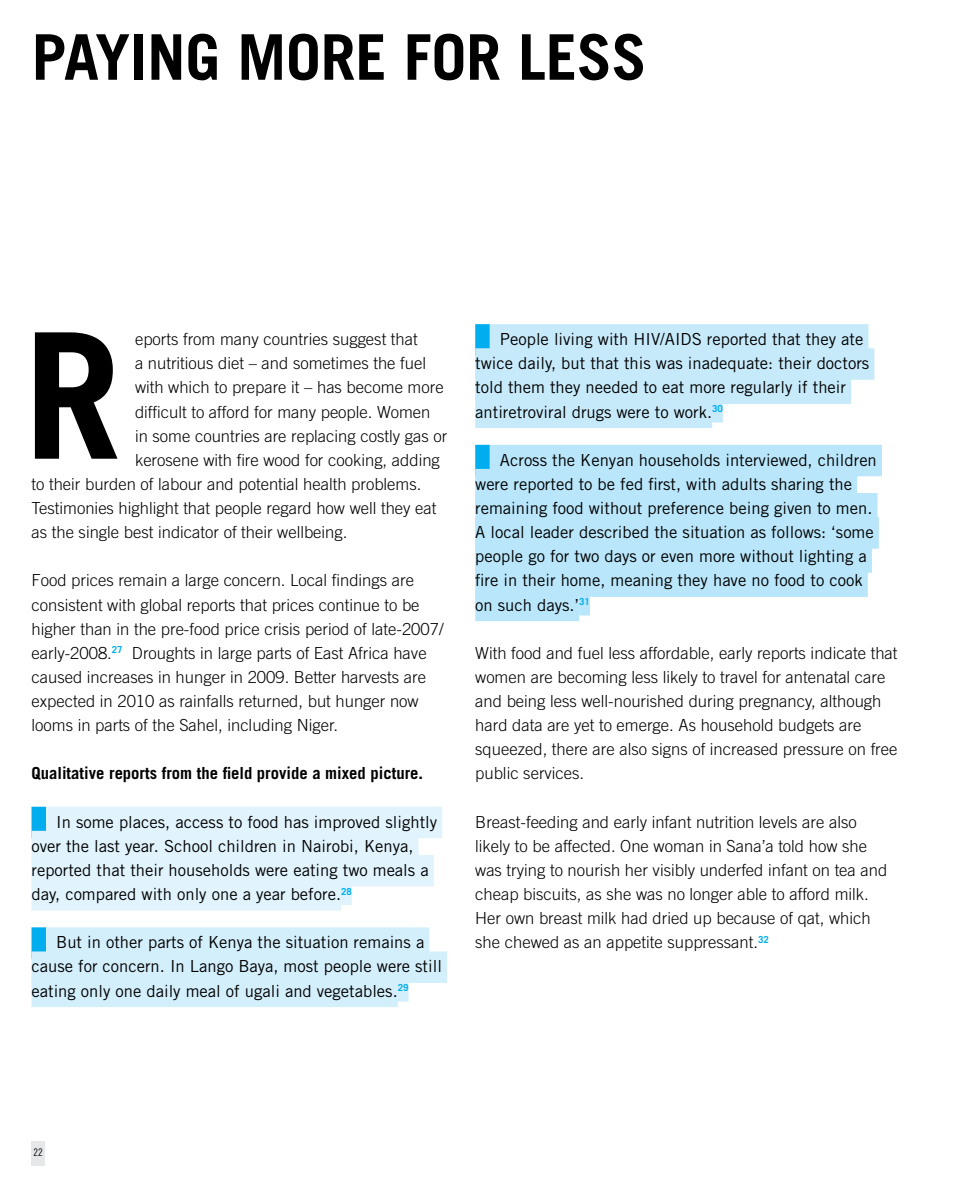
<style>
.page{position:relative;width:961px;height:1197px;background:#fff}
.page>*{position:absolute;margin:0;border:0;box-sizing:border-box;transform-origin:0 0}
.t1{font:700 175px "Trade Gothic";color:#000}
.t2{font:700 63px "Trade Gothic";letter-spacing:-.005em;color:#000}
.t3{font:300 16.62px/24.2px "Trade Gothic";color:#000}
.t4{font:16.62px/24.2px "Trade Gothic";color:#000}
.t5{font:700 16.62px "Trade Gothic";color:#000}
.t6{font:10.5px "Trade Gothic Cond Eighteen";color:#000}
</style>
<div class="page">
<div style="left:32px;top:1141px;width:13px;height:25px;background:#e6e7e8"></div>
<div style="left:32px;top:807px;width:14px;height:31px;background:#00aeef"></div>
<div style="left:46px;top:807px;width:396px;height:31px;background:#e1f4fd"></div>
<div style="left:32px;top:831px;width:386px;height:31px;background:#e1f4fd"></div>
<div style="left:32px;top:855px;width:402px;height:31px;background:#e1f4fd"></div>
<div style="left:32px;top:879px;width:309px;height:32px;background:#e1f4fd"></div>
<div style="left:341px;top:874px;width:11px;height:31px;background:#e1f4fd"></div>
<div style="left:32px;top:927px;width:14px;height:32px;background:#00aeef"></div>
<div style="left:46px;top:927px;width:383px;height:32px;background:#d4effc"></div>
<div style="left:32px;top:951px;width:415px;height:32px;background:#d4effc"></div>
<div style="left:32px;top:976px;width:366px;height:31px;background:#d4effc"></div>
<div style="left:398px;top:970px;width:10px;height:32px;background:#d4effc"></div>
<div style="left:475px;top:324px;width:15px;height:32px;background:#00aeef"></div>
<div style="left:490px;top:324px;width:378px;height:32px;background:#c7eafb"></div>
<div style="left:475px;top:348px;width:399px;height:32px;background:#c7eafb"></div>
<div style="left:475px;top:372px;width:376px;height:32px;background:#c7eafb"></div>
<div style="left:475px;top:397px;width:237px;height:31px;background:#c7eafb"></div>
<div style="left:712px;top:391px;width:11px;height:32px;background:#c7eafb"></div>
<div style="left:475px;top:445px;width:15px;height:31px;background:#00aeef"></div>
<div style="left:490px;top:445px;width:392px;height:31px;background:#b9e6fa"></div>
<div style="left:475px;top:469px;width:382px;height:31px;background:#b9e6fa"></div>
<div style="left:475px;top:493px;width:402px;height:32px;background:#b9e6fa"></div>
<div style="left:475px;top:517px;width:404px;height:32px;background:#b9e6fa"></div>
<div style="left:475px;top:541px;width:397px;height:32px;background:#b9e6fa"></div>
<div style="left:475px;top:565px;width:393px;height:32px;background:#b9e6fa"></div>
<div style="left:475px;top:590px;width:104px;height:31px;background:#b9e6fa"></div>
<div style="left:579px;top:584px;width:11px;height:32px;background:#b9e6fa"></div>
<h2 class="t2" style="left:32px;top:19px;width:617px">PAYING MORE FOR LESS</h2>
<h1 class="t1" style="left:24px;top:289px;width:99px">R</h1>
<p class="t3" style="left:135px;top:327px;width:284px">eports from many countries suggest that</p>
<p class="t3" style="left:135px;top:351px;width:292px">a nutritious diet – and sometimes the fuel</p>
<p class="t3" style="left:135px;top:375px;width:310px">with which to prepare it – has become more</p>
<p class="t3" style="left:135px;top:399px;width:297px">difficult to afford for many people. Women</p>
<p class="t3" style="left:135px;top:423px;width:314px">in some countries are replacing costly gas or</p>
<p class="t3" style="left:135px;top:448px;width:306px">kerosene with fire wood for cooking, adding</p>
<p class="t3" style="left:31px;top:472px;width:391px">to their burden of labour and potential health problems.</p>
<p class="t3" style="left:31px;top:496px;width:406px">Testimonies highlight that people regard how well they eat</p>
<p class="t3" style="left:31px;top:520px;width:317px">as the single best indicator of their wellbeing.</p>
<p class="t3" style="left:31px;top:568px;width:414px">Food prices remain a large concern. Local findings are consistent with global reports that prices continue to be higher than in the pre-food price crisis period of late-2007/ early-2008.<sup>27</sup> Droughts in large parts of East Africa have caused increases in hunger in 2009. Better harvests are expected in 2010 as rainfalls returned, but hunger now looms in parts of the Sahel, including Niger.</p>
<p class="t5" style="left:32px;top:763px;width:393px">Qualitative reports from the field provide a mixed picture.</p>
<p class="t4" style="left:31px;top:810px;width:407px;text-indent:25px">In some places, access to food has improved slightly over the last year. School children in Nairobi, Kenya, reported that their households were eating two meals a day, compared with only one a year before.<sup>28</sup></p>
<p class="t4" style="left:31px;top:930px;width:412px;text-indent:25px">But in other parts of Kenya the situation remains a cause for concern. In Lango Baya, most people were still eating only one daily meal of ugali and vegetables.<sup>29</sup></p>
<p class="t4" style="left:475px;top:327px;width:396px;text-indent:25px">People living with HIV/AIDS reported that they ate twice daily, but that this was inadequate: their doctors told them they needed to eat more regularly if their antiretroviral drugs were to work.<sup>30</sup></p>
<p class="t4" style="left:475px;top:448px;width:403px;text-indent:25px">Across the Kenyan households interviewed, children were reported to be fed first, with adults sharing the remaining food without preference being given to men.<br>A local leader described the situation as follows: ‘some people go for two days or even more without lighting a fire in their home, meaning they have no food to cook on such days.’<sup>31</sup></p>
<p class="t3" style="left:475px;top:641px;width:424px">With food and fuel less affordable, early reports indicate that women are becoming less likely to travel for antenatal care and being less well-nourished during pregnancy, although hard data are yet to emerge. As household budgets are squeezed, there are also signs of increased pressure on free public services.</p>
<p class="t3" style="left:475px;top:809px;width:414px">Breast-feeding and early infant nutrition levels are also likely to be affected. One woman in Sana’a told how she was trying to nourish her visibly underfed infant on tea and cheap biscuits, as she was no longer able to afford milk.<br>Her own breast milk had dried up because of qat, which she chewed as an appetite suppressant.<sup>32</sup></p>
<p class="t6" style="left:34px;top:1146px;width:11px">22</p>
</div>
